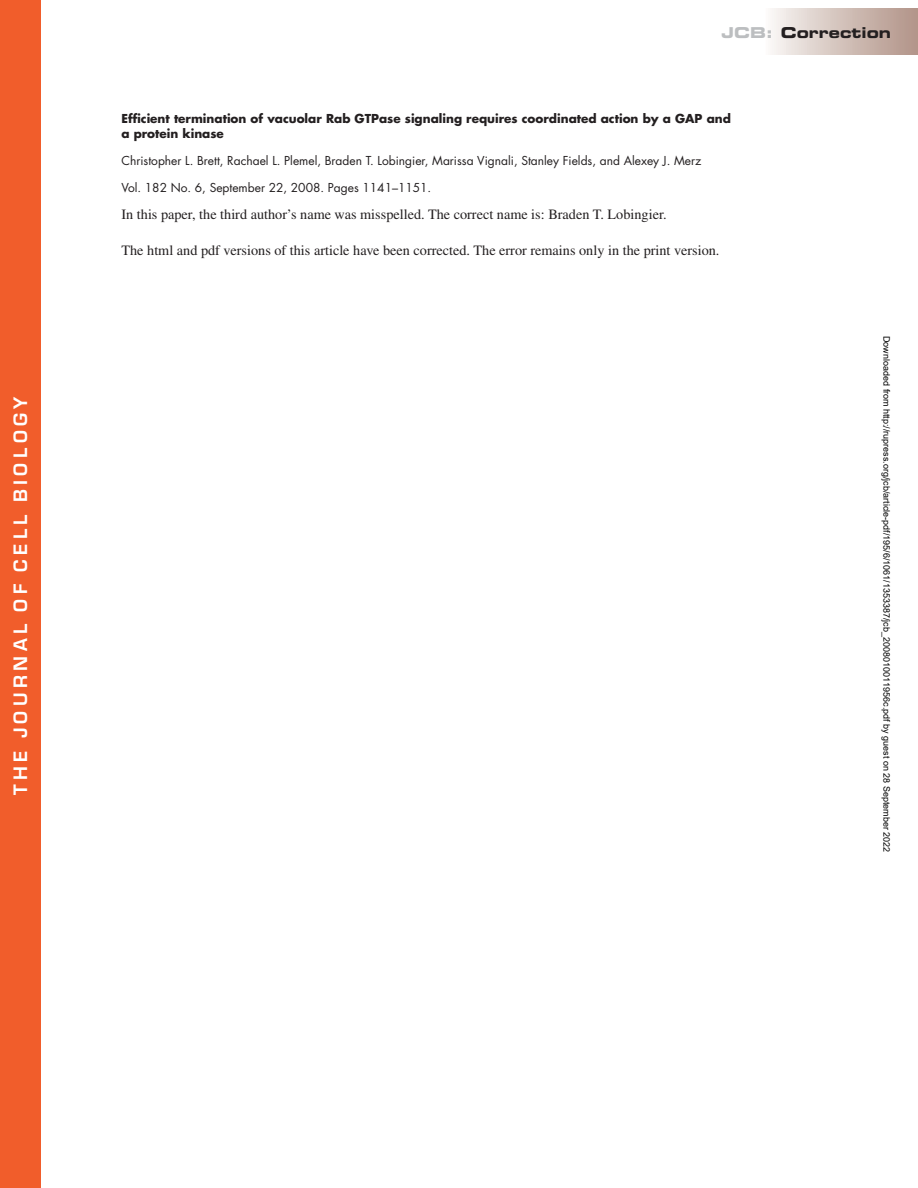
<style>
.page{position:relative;width:918px;height:1188px;background:#fff}
.page>*{position:absolute;margin:0;border:0;box-sizing:border-box;transform-origin:0 0}
.t1{font:600 18px "Eurostile";letter-spacing:.25em;color:#fff}
.t2{font:15px "Eurostile LT Std Bold Ex 2";color:#231f20}
.t3{font:14.25px "Times LT Std";color:#231f20}
.t4{font:12px "Futura Std";color:#231f20}
.t5{font:700 12px/15px "Futura Std";color:#231f20}
.t6{font:9px "Arial";color:#000}
.s1{color:#bcbec0}
</style>
<div class="page">
<div style="left:763px;top:8px;width:155px;height:47px;background:linear-gradient(to right,#fbf9f7,#b09185)"></div>
<div style="left:0;top:0;width:40px;height:1188px;background:#f15d2b"></div>
<p class="t1" style="left:13px;top:795px;width:400px;rotate:-90deg">THE JOURNAL OF CELL BIOLOGY</p>
<p class="t2" style="left:722px;top:22px;width:171px"><span class="s1">JCB:</span> Correction</p>
<p class="t5" style="left:122px;top:111px;width:611px">Efficient termination of vacuolar Rab GTPase signaling requires coordinated action by a GAP and a protein kinase</p>
<p class="t4" style="left:122px;top:153px;width:581px">Christopher L. Brett, Rachael L. Plemel, Braden T. Lobingier, Marissa Vignali, Stanley Fields, and Alexey J. Merz</p>
<p class="t4" style="left:122px;top:180px;width:311px">Vol. 182 No. 6, September 22, 2008. Pages 1141–1151.</p>
<p class="t3" style="left:122px;top:206px;width:547px">In this paper, the third author’s name was misspelled. The correct name is: Braden T. Lobingier.</p>
<p class="t3" style="left:122px;top:242px;width:599px">The html and pdf versions of this article have been corrected. The error remains only in the print version.</p>
<p class="t6" style="left:890px;top:336px;width:518px;rotate:90deg">Downloaded from http://rupress.org/jcb/article-pdf/195/6/1061/1353387/jcb_2008010011956c.pdf by guest on 28 September 2022</p>
</div>
